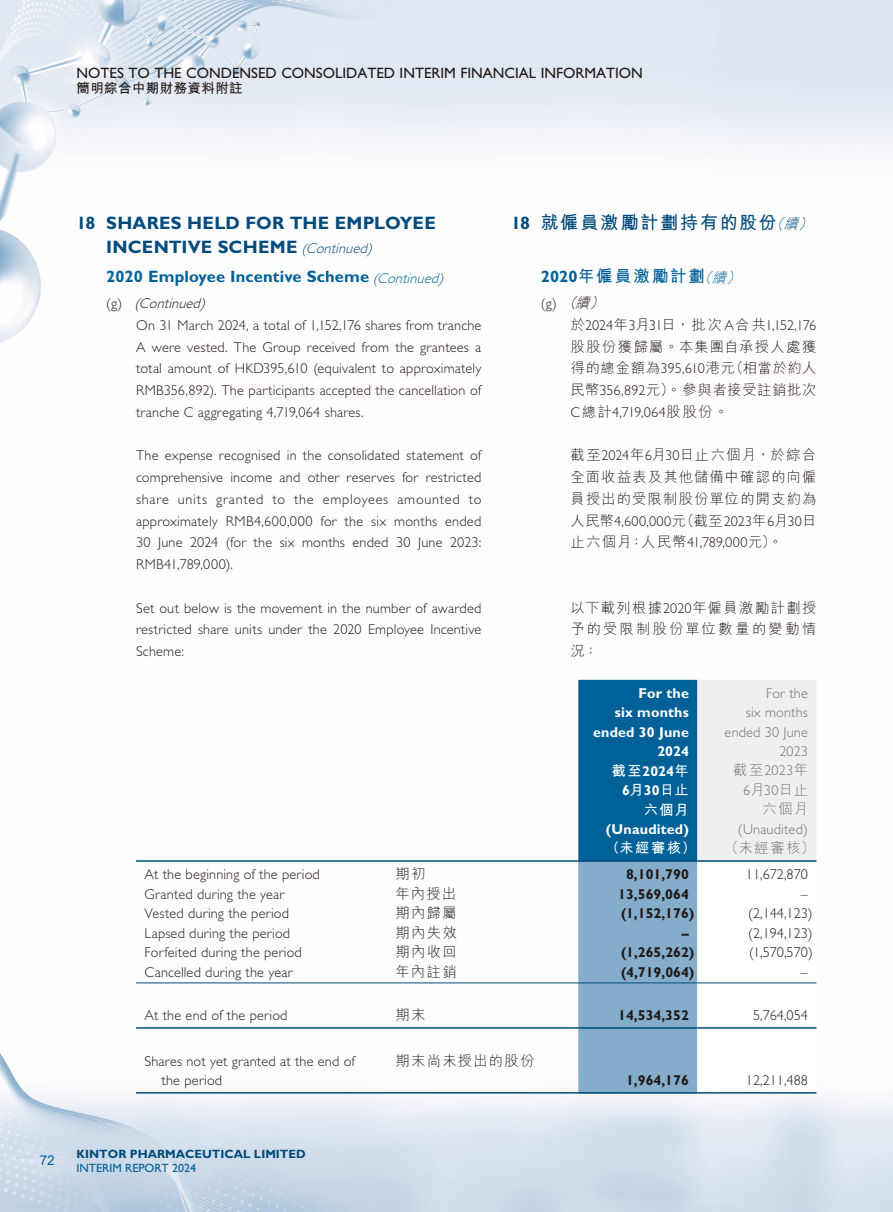
<style>
.page{position:relative;width:893px;height:1212px;background:#fff}
.page>*{position:absolute;margin:0;border:0;box-sizing:border-box;transform-origin:0 0}
.t1{font:700 18px/24px "Gill Sans Std";letter-spacing:.01em;color:#004b7b}
.t2{font:700 18px "M Hei HK";letter-spacing:.1em;color:#004b7b}
.t3{font:700 16.5px "Gill Sans Std";letter-spacing:.01em;color:#006198}
.t4{font:700 16.5px "M Hei HK";letter-spacing:.115em;color:#006198}
.t5{font:15px "Gill Sans Std";color:#231916}
.t6{font:300 14.25px/21.8px "Gill Sans Std";letter-spacing:.01em;color:#231916}
.t7{font:300 14.25px/21.8px "M Hei HK";letter-spacing:.09em;color:#231916;text-align:justify}
.t8{font:700 14.25px "Gill Sans Std";color:#231916}
.t9{font:700 14.25px/19.5px "Gill Sans Std";letter-spacing:.01em;color:#fff;text-align:right}
.t10{font:300 14.25px/19.5px "Gill Sans Std";letter-spacing:.01em;color:#727272;text-align:right}
.t11{font:300 14.25px/21.8px "Gill Sans Std";letter-spacing:-.035em;color:#231916}
.t12{font:700 14.25px "M Hei HK";letter-spacing:.115em;color:#fff}
.t13{font:300 14.25px "M Hei HK";letter-spacing:.11em;color:#727272}
.t14{font:700 13.5px "M Hei HK";letter-spacing:.03em;color:#231916}
.t15{font:13.5px "Arial";color:#006198}
.t16{font:700 12px "Gill Sans Std";color:#004b7b}
.t17{font:12px "Gill Sans Std";color:#006198}
.s1{font-weight:300;font-style:italic;font-size:14.25px}
.s2{font-style:italic}
.s3{font-family:"Gill Sans Std"}
.s4{font-family:"M Hei HK";font-style:italic}
.s5{font-family:"M Hei HK"}
</style>
<div class="page">
<img style="left:0;top:0;width:893px;height:1212px">
<svg style="left:578px;top:680px;width:238px;height:412px"></svg>
<hr style="left:136px;top:860px;width:251px;height:2px;background:#004b7b">
<hr style="left:387px;top:860px;width:191px;height:2px;background:#004b7b">
<hr style="left:578px;top:860px;width:119px;height:2px;background:#004b7b">
<hr style="left:697px;top:860px;width:119px;height:2px;background:#004b7b">
<hr style="left:136px;top:982px;width:251px;height:1px;background:#004b7b">
<hr style="left:387px;top:982px;width:191px;height:1px;background:#004b7b">
<hr style="left:578px;top:982px;width:119px;height:1px;background:#004b7b">
<hr style="left:697px;top:982px;width:119px;height:1px;background:#004b7b">
<hr style="left:136px;top:1027px;width:251px;height:2px;background:#004b7b">
<hr style="left:387px;top:1027px;width:191px;height:2px;background:#004b7b">
<hr style="left:578px;top:1027px;width:119px;height:2px;background:#004b7b">
<hr style="left:697px;top:1027px;width:119px;height:2px;background:#004b7b">
<hr style="left:136px;top:1092px;width:251px;height:1px;background:#004b7b">
<hr style="left:387px;top:1092px;width:191px;height:1px;background:#004b7b">
<hr style="left:578px;top:1092px;width:119px;height:1px;background:#004b7b">
<hr style="left:697px;top:1092px;width:119px;height:1px;background:#004b7b">
<p class="t5" style="left:77px;top:65px;width:568px">NOTES TO THE CONDENSED CONSOLIDATED INTERIM FINANCIAL INFORMATION</p>
<p class="t14" style="left:77px;top:78px;width:168px">簡明綜合中期財務資料附註</p>
<p class="t1" style="left:106px;top:211px;width:331px;text-indent:-30px">18 SHARES HELD FOR THE EMPLOYEE<br>INCENTIVE SCHEME <span class="s1">(Continued)</span></p>
<p class="t3" style="left:106px;top:267px;width:343px">2020 Employee Incentive Scheme <span class="s1">(Continued)</span></p>
<p class="t6" style="left:136px;top:293px;width:347px;text-indent:-30px">( g ) <span class="s2">(Continued)<br></span>On 31 March 2024, a total of 1,152,176 shares from tranche A were vested. The Group received from the grantees a total amount of HKD395,610 (equivalent to approximately RMB356,892). The participants accepted the cancellation of tranche C aggregating 4,719,064 shares.</p>
<p class="t6" style="left:136px;top:445px;width:347px;text-align:justify">The expense recognised in the consolidated statement of comprehensive income and other reserves for restricted share units granted to the employees amounted to approximately RMB4,600,000 for the six months ended 30 June 2024 (for the six months ended 30 June 2023:<br>RMB41,789,000).</p>
<p class="t6" style="left:136px;top:597px;width:347px;text-align:justify">Set out below is the movement in the number of awarded restricted share units under the 2020 Employee Incentive Scheme:</p>
<p class="t2" style="left:511px;top:209px;width:307px"><span class="s3">18</span> 就僱員激勵計劃持有的股份<span class="s1">（續）</span></p>
<p class="t4" style="left:541px;top:264px;width:205px"><span class="s3">2020</span>年僱員激勵計劃<span class="s1">（續）</span></p>
<p class="t11" style="left:571px;top:293px;width:247px;text-indent:-30px">(g) <span class="s4">（續）<br></span><span class="s5">於</span>2024<span class="s5">年</span>3<span class="s5">月</span>31<span class="s5">日，批次</span>A<span class="s5">合共</span>1,152,176</p>
<p class="t7" style="left:571px;top:335px;width:247px">股股份獲歸屬。本集團自承授人處獲得的總金額為<span class="s3">395,610</span>港元（相當於約人民幣<span class="s3">356,892</span>元）。參與者接受註銷批次</p>
<p class="t6" style="left:571px;top:401px;width:159px">C<span class="s5">總計</span>4,719,064<span class="s5">股股份。</span></p>
<p class="t7" style="left:571px;top:444px;width:247px">截至<span class="s3">2024</span>年<span class="s3">6</span>月<span class="s3">30</span>日止六個月，於綜合全面收益表及其他儲備中確認的向僱員授出的受限制股份單位的開支約為</p>
<p class="t6" style="left:571px;top:510px;width:247px"><span class="s5">人民幣</span>4,600,000<span class="s5">元（截至</span>2023<span class="s5">年</span>6<span class="s5">月</span>30<span class="s5">日</span></p>
<p class="t7" style="left:571px;top:531px;width:213px">止六個月：人民幣<span class="s3">41,789,000</span>元）。</p>
<p class="t7" style="left:571px;top:596px;width:247px">以下載列根據<span class="s3">2020</span>年僱員激勵計劃授予的受限制股份單位數量的變動情況：</p>
<p class="t9" style="left:593px;top:683px;width:97px">For the<br>six months ended 30 June<br>2024</p>
<p class="t10" style="left:725px;top:683px;width:85px">For the<br>six months ended 30 June<br>2023</p>
<p class="t9" style="left:611px;top:761px;width:79px"><span class="s5">截至</span>2024<span class="s5">年<br></span>6<span class="s5">月</span>30<span class="s5">日止</span></p>
<p class="t12" style="left:644px;top:799px;width:47px">六個月</p>
<p class="t10" style="left:733px;top:761px;width:76px"><span class="s5">截至</span>2023<span class="s5">年<br></span>6<span class="s5">月</span>30<span class="s5">日止</span></p>
<p class="t13" style="left:762px;top:802px;width:47px">六個月</p>
<p class="t9" style="left:606px;top:819px;width:85px">(Unaudited)</p>
<p class="t10" style="left:738px;top:819px;width:71px">(Unaudited)</p>
<p class="t12" style="left:605px;top:838px;width:92px">（未經審核）</p>
<p class="t13" style="left:725px;top:841px;width:92px">（未經審核）</p>
<p class="t6" style="left:145px;top:864px;width:177px">At the beginning of the period</p>
<p class="t7" style="left:395px;top:863px;width:32px">期初</p>
<p class="t8" style="left:626px;top:866px;width:64px">8,101,790</p>
<p class="t6" style="left:746px;top:864px;width:64px">11,672,870</p>
<p class="t6" style="left:145px;top:883px;width:141px">Granted during the year</p>
<p class="t7" style="left:395px;top:883px;width:62px">年內授出</p>
<p class="t8" style="left:618px;top:886px;width:72px">13,569,064</p>
<p class="t6" style="left:801px;top:883px;width:9px">–</p>
<p class="t6" style="left:145px;top:903px;width:146px">Vested during the period</p>
<p class="t7" style="left:395px;top:902px;width:63px">期內歸屬</p>
<p class="t8" style="left:621px;top:905px;width:75px">(1,152,176)</p>
<p class="t6" style="left:748px;top:903px;width:66px">(2,144,123)</p>
<p class="t6" style="left:145px;top:922px;width:147px">Lapsed during the period</p>
<p class="t7" style="left:395px;top:921px;width:63px">期內失效</p>
<p class="t8" style="left:682px;top:925px;width:9px">–</p>
<p class="t6" style="left:748px;top:922px;width:66px">(2,194,123)</p>
<p class="t6" style="left:145px;top:942px;width:159px">Forfeited during the period</p>
<p class="t7" style="left:395px;top:941px;width:63px">期內收回</p>
<p class="t8" style="left:621px;top:944px;width:75px">(1,265,262)</p>
<p class="t6" style="left:749px;top:942px;width:65px">(1,570,570)</p>
<p class="t6" style="left:145px;top:961px;width:149px">Cancelled during the year</p>
<p class="t7" style="left:395px;top:960px;width:63px">年內註銷</p>
<p class="t8" style="left:621px;top:964px;width:75px">(4,719,064)</p>
<p class="t6" style="left:801px;top:961px;width:9px">–</p>
<p class="t6" style="left:145px;top:1005px;width:144px">At the end of the period</p>
<p class="t7" style="left:395px;top:1004px;width:32px">期末</p>
<p class="t8" style="left:618px;top:1007px;width:72px">14,534,352</p>
<p class="t6" style="left:753px;top:1005px;width:56px">5,764,054</p>
<p class="t6" style="left:162px;top:1051px;width:195px;line-height:19.5px;text-indent:-17px">Shares not yet granted at the end of the period</p>
<p class="t7" style="left:395px;top:1049px;width:141px">期末尚未授出的股份</p>
<p class="t8" style="left:626px;top:1072px;width:64px">1,964,176</p>
<p class="t6" style="left:746px;top:1070px;width:64px">12,211,488</p>
<p class="t15" style="left:40px;top:1150px;width:17px">72</p>
<p class="t16" style="left:77px;top:1147px;width:231px">KINTOR PHARMACEUTICAL LIMITED</p>
<p class="t17" style="left:77px;top:1161px;width:121px">INTERIM REPORT 2024</p>
</div>
